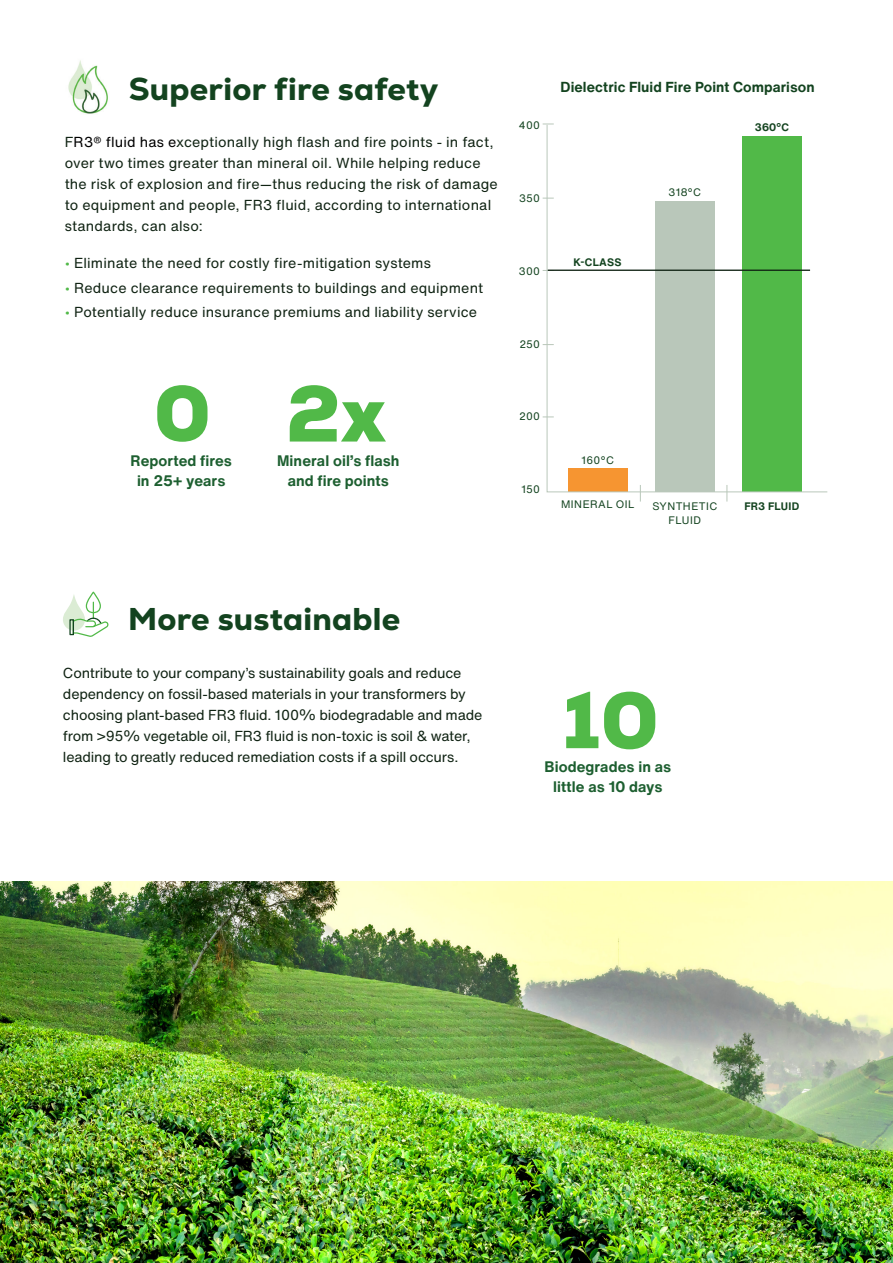
<style>
.page{position:relative;width:893px;height:1263px;background:#fff}
.page>*{position:absolute;margin:0;border:0;box-sizing:border-box;transform-origin:0 0}
.t1{font:900 79.5px "Nexa";color:#51b948}
.t2{font:900 78px "Nexa";color:#51b948}
.t3{font:800 31.5px "Nexa";letter-spacing:.01em;color:#13431f}
.Body_Text{font:700 15px/19.5px "Helvetica Now Text";letter-spacing:.005em;color:#1d5f30;text-align:center}
.Body_Text-2{font:14.25px/21px "Helvetica Now Text";letter-spacing:.01em;color:#102313}
.Body_Text-3{font:14.25px/21px "Helvetica Now Text";letter-spacing:-.01em;color:#102313}
.Body_Text-4{font:700 14.25px "Helvetica Now Text";letter-spacing:.01em;color:#13431f}
.Body_Text-5{font:10.65px/14.2px "Helvetica Now Text";letter-spacing:.03em;color:#13431f;text-align:center}
.Body_Text-6{font:700 10.65px "Helvetica Now Text";letter-spacing:.025em;color:#13431f}
.s1{color:#000}
.s2{color:#51b948}
</style>
<div class="page">
<svg style="left:547px;top:124px;width:281px;height:368px"></svg>
<img style="left:0;top:881px;width:893px;height:382px">
<div style="left:86px;top:592px;width:15px;height:21px;border:1px solid #51b948;border-radius:7px"></div>
<svg style="left:63px;top:594px;width:46px;height:43px"></svg>
<div style="left:69px;top:619px;width:5px;height:16px;border:1px solid #13431f"></div>
<img style="left:68px;top:60px;width:40px;height:54px">
<h1 class="t3" style="left:129px;top:69px;width:311px">Superior fire safety</h1>
<p class="Body_Text-2" style="left:65px;top:131px;width:435px">F<span class="s1">R3® fluid has e</span>xceptionally high flash and fire points - in fact, over two times greater than mineral oil. While helping reduce the risk of explosion and fire—thus reducing the risk of damage to equipment and people, FR3 fluid, according to international standards, can also:</p>
<p class="Body_Text-2" style="left:65px;top:252px;width:368px"><span class="s2">•</span> Eliminate the need for costly fire-mitigation systems</p>
<p class="Body_Text-2" style="left:65px;top:277px;width:420px"><span class="s2">•</span> Reduce clearance requirements to buildings and equipment</p>
<p class="Body_Text-2" style="left:65px;top:301px;width:414px"><span class="s2">•</span> Potentially reduce insurance premiums and liability service</p>
<h1 class="t2" style="left:154px;top:363px;width:58px">0</h1>
<p class="Body_Text" style="left:137px;top:470px;width:90px">in 25+ years</p>
<p class="Body_Text" style="left:131px;top:451px;width:103px">Reported fires</p>
<h1 class="t1" style="left:286px;top:362px;width:101px">2x</h1>
<p class="Body_Text" style="left:277px;top:451px;width:124px">Mineral oil’s flash and fire points</p>
<p class="Body_Text-5" style="left:519px;top:118px;width:23px">400</p>
<p class="Body_Text-4" style="left:560px;top:77px;width:256px">Dielectric Fluid Fire Point Comparison</p>
<p class="Body_Text-6" style="left:755px;top:119px;width:36px">360°C</p>
<p class="Body_Text-5" style="left:519px;top:190px;width:22px">350</p>
<p class="Body_Text-5" style="left:519px;top:263px;width:23px">300</p>
<p class="Body_Text-6" style="left:574px;top:254px;width:49px">K-CLASS</p>
<p class="Body_Text-5" style="left:669px;top:185px;width:34px">318°C</p>
<p class="Body_Text-5" style="left:519px;top:336px;width:22px">250</p>
<p class="Body_Text-5" style="left:519px;top:409px;width:22px">200</p>
<p class="Body_Text-5" style="left:521px;top:482px;width:20px">150</p>
<p class="Body_Text-5" style="left:582px;top:452px;width:34px">160°C</p>
<p class="Body_Text-5" style="left:561px;top:497px;width:75px">MINERAL OIL</p>
<p class="Body_Text-5" style="left:652px;top:498px;width:66px">SYNTHETIC<br>FLUID</p>
<p class="Body_Text-6" style="left:744px;top:498px;width:56px">FR3 FLUID</p>
<h1 class="t3" style="left:128px;top:599px;width:273px">More sustainable</h1>
<p class="Body_Text-3" style="left:63px;top:661px;width:421px">Contribute to your company’s sustainability goals and reduce dependency on fossil-based materials in your transformers by choosing plant-based FR3 fluid. 100% biodegradable and made from &gt;95% vegetable oil, FR3 fluid is non-toxic is soil &amp; water, leading to greatly reduced remediation costs if a spill occurs.</p>
<h1 class="t1" style="left:563px;top:669px;width:97px">10</h1>
<p class="Body_Text" style="left:544px;top:757px;width:128px">Biodegrades in as little as 10 days</p>
</div>
